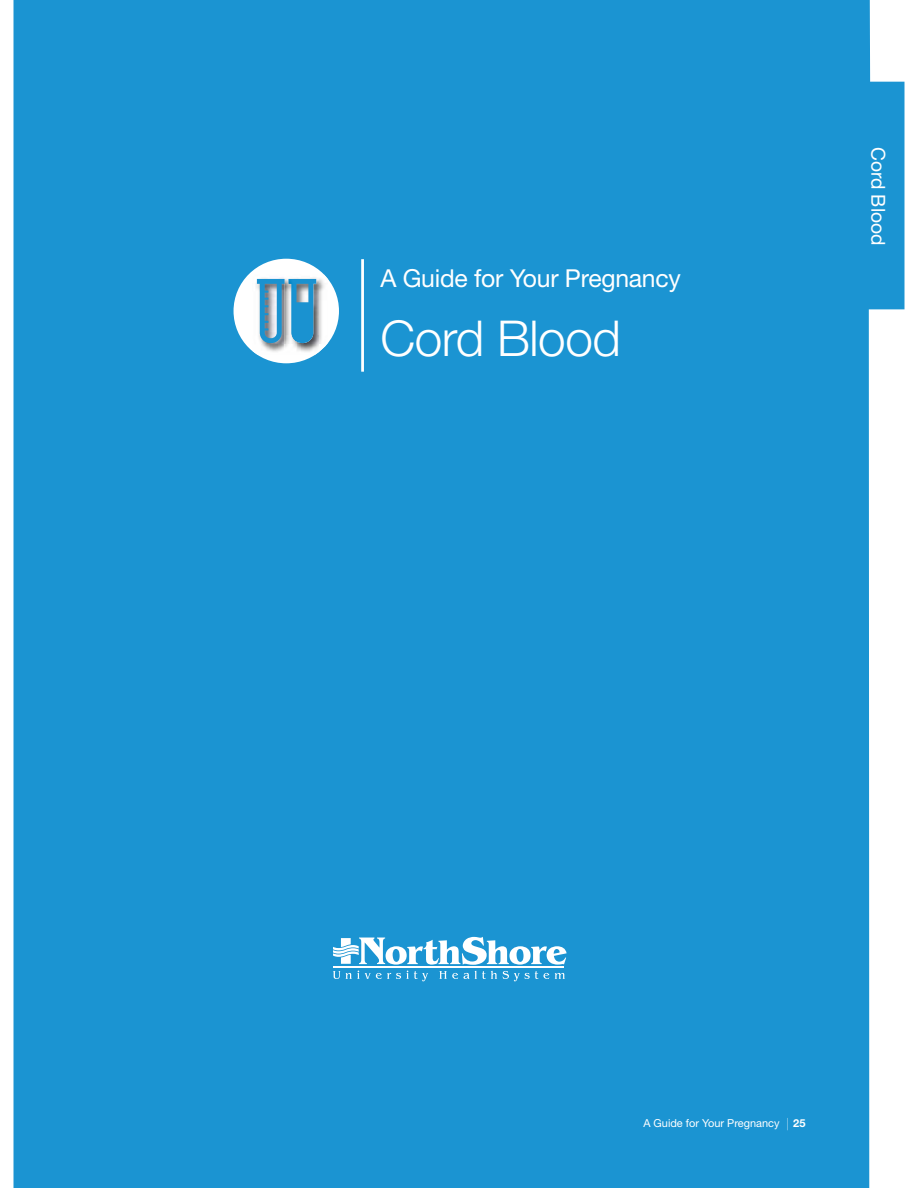
<style>
.page{position:relative;width:918px;height:1188px;background:#fff}
.page>*{position:absolute;margin:0;border:0;box-sizing:border-box;transform-origin:0 0}
.t1{font:300 49.5px "Helvetica Neue";letter-spacing:-.01em;color:#fff}
.t2{font:24.75px "Helvetica Neue";letter-spacing:-.01em;color:#fff}
.t3{font:19.2px "Helvetica Neue";color:#fff}
.t4{font:10.95px "Helvetica Neue";color:#fff}
.s1{font-weight:200;font-size:16.5px}
.s2{font-weight:700}
</style>
<div class="page">
<div style="left:14px;top:0;width:891px;height:1188px;background:#1b94d2"></div>
<svg style="left:333px;top:971px;width:95px;height:10px"></svg>
<svg style="left:439px;top:971px;width:110px;height:10px"></svg>
<svg style="left:555px;top:973px;width:10px;height:6px"></svg>
<hr style="left:334px;top:966px;width:230px;height:2px;background:#fff">
<svg style="left:333px;top:937px;width:234px;height:28px"></svg>
<hr style="left:361px;top:259px;width:3px;height:113px;background:#fff">
<div style="left:234px;top:259px;width:105px;height:104px;background:#fff;border-radius:50%"></div>
<img style="left:296px;top:275px;width:32px;height:80px">
<img style="left:253px;top:277px;width:31px;height:78px">
<img style="left:284px;top:278px;width:12px;height:70px">
<svg style="left:257px;top:279px;width:59px;height:64px;background:#65a4c5"></svg>
<h2 class="t2" style="left:380px;top:269px;width:302px">A Guide for Your Pregnancy</h2>
<h1 class="t1" style="left:380px;top:320px;width:242px">Cord Blood</h1>
<h3 class="t3" style="left:885px;top:147px;width:100px;rotate:90deg">Cord Blood</h3>
<p class="t4" style="left:643px;top:1119px;width:164px">A Guide for Your Pregnancy <span class="s1">|</span> <span class="s2">25</span></p>
</div>
